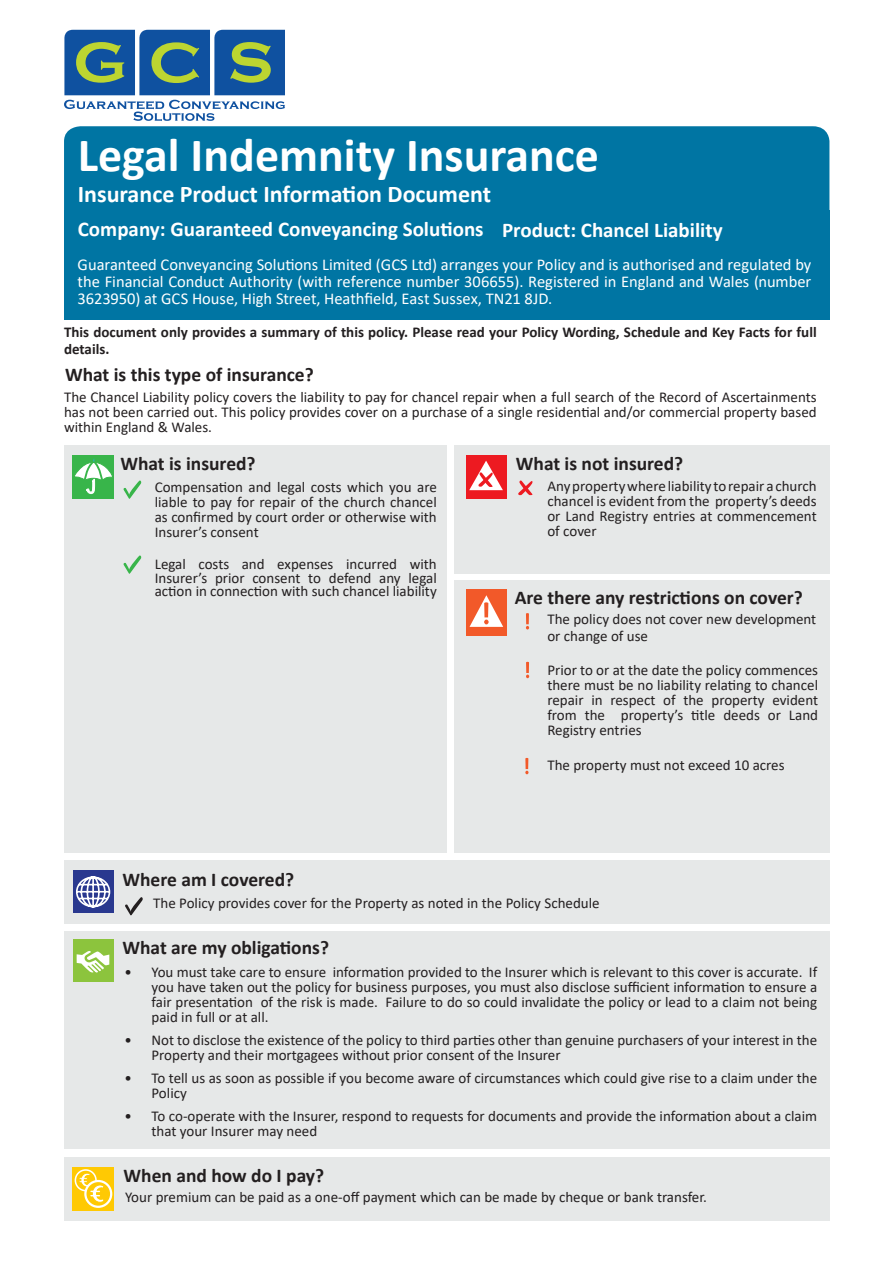
<style>
.page{position:relative;width:893px;height:1263px;background:#fff}
.page>*{position:absolute;margin:0;border:0;box-sizing:border-box;transform-origin:0 0}
.Body_Copy_-_Bullet_P{font:700 48px "Calibri";color:#fff}
.Body_Copy_-_Bullet_P-2{font:700 24px "Calibri";color:#fff}
.Body_Copy_-_Bullet_P-3{font:700 21px "Calibri";color:#fff}
.Body_Copy_-_Bullet_P-4{font:700 19.5px "Calibri";color:#231f20}
.Body_Copy_-_Bullet_P-5{font:16.5px "Calibri";color:#fff}
.Body_Copy_-_Bullet_P-6{font:15px/15px "Calibri";color:#231f20;text-align:justify}
.Body_Copy_-_Bullet_P-7{font:700 15px "Calibri";color:#231f20}
</style>
<div class="page">
<div style="left:64px;top:126px;width:765px;height:124px;background:#0075a3;border-radius:16px"></div>
<div style="left:64px;top:210px;width:765px;height:110px;background:#0075a3"></div>
<svg style="left:64px;top:30px;width:221px;height:91px"></svg>
<div style="left:64px;top:445px;width:383px;height:407px;background:#e6e8e8"></div>
<div style="left:454px;top:445px;width:375px;height:129px;background:#e6e8e8"></div>
<div style="left:454px;top:580px;width:375px;height:272px;background:#e6e8e8"></div>
<div style="left:64px;top:860px;width:765px;height:64px;background:#e6e8e8"></div>
<div style="left:64px;top:931px;width:765px;height:218px;background:#e6e8e8"></div>
<div style="left:73px;top:455px;width:41px;height:43px;background:#38b54a"></div>
<svg style="left:75px;top:458px;width:37px;height:36px"></svg>
<div style="left:466px;top:455px;width:41px;height:43px;background:#ed1a21"></div>
<svg style="left:469px;top:461px;width:34px;height:29px"></svg>
<div style="left:466px;top:589px;width:41px;height:46px;background:#f25929"></div>
<svg style="left:469px;top:595px;width:34px;height:32px"></svg>
<div style="left:73px;top:870px;width:40px;height:43px;background:#29388f"></div>
<svg style="left:76px;top:876px;width:35px;height:32px"></svg>
<div style="left:64px;top:1156px;width:765px;height:64px;background:#e6e8e8"></div>
<div style="left:73px;top:939px;width:40px;height:43px;background:#8cc43d"></div>
<svg style="left:77px;top:951px;width:33px;height:22px"></svg>
<div style="left:73px;top:1167px;width:41px;height:43px;background:#ffc903"></div>
<div style="left:75px;top:1169px;width:22px;height:22px;border:2px solid #fff;border-radius:50%"></div>
<svg style="left:85px;top:1181px;width:26px;height:26px"></svg>
<div style="left:84px;top:1180px;width:28px;height:28px;border:2px solid #fff;border-radius:50%"></div>
<svg style="left:79px;top:1172px;width:26px;height:31px"></svg>
<svg style="left:518px;top:480px;width:15px;height:16px"></svg>
<svg style="left:526px;top:613px;width:3px;height:16px"></svg>
<svg style="left:123px;top:480px;width:18px;height:19px"></svg>
<svg style="left:123px;top:555px;width:18px;height:19px"></svg>
<svg style="left:125px;top:897px;width:18px;height:19px"></svg>
<svg style="left:526px;top:662px;width:3px;height:16px"></svg>
<svg style="left:525px;top:758px;width:3px;height:16px"></svg>
<p class="Body_Copy_-_Bullet_P" style="left:78px;top:121px;width:523px">Legal Indemnity Insurance</p>
<p class="Body_Copy_-_Bullet_P-2" style="left:78px;top:177px;width:415px">Insurance Product Information Document</p>
<p class="Body_Copy_-_Bullet_P-3" style="left:78px;top:214px;width:407px">Company: Guaranteed Conveyancing Solutions</p>
<p class="Body_Copy_-_Bullet_P-3" style="left:502px;top:215px;width:222px">Product: Chancel Liability</p>
<p class="Body_Copy_-_Bullet_P-5" style="left:78px;top:253px;width:735px">Guaranteed Conveyancing Solutions Limited (GCS Ltd) arranges your Policy and is authorised and regulated by</p>
<p class="Body_Copy_-_Bullet_P-5" style="left:78px;top:270px;width:735px">the Financial Conduct Authority (with reference number 306655). Registered in England and Wales (number</p>
<p class="Body_Copy_-_Bullet_P-5" style="left:78px;top:287px;width:476px">3623950) at GCS House, High Street, Heathfield, East Sussex, TN21 8JD.</p>
<p class="Body_Copy_-_Bullet_P-7" style="left:64px;top:321px;width:754px">This document only provides a summary of this policy. Please read your Policy Wording, Schedule and Key Facts for full</p>
<p class="Body_Copy_-_Bullet_P-7" style="left:64px;top:338px;width:47px">details.</p>
<p class="Body_Copy_-_Bullet_P-4" style="left:65px;top:360px;width:250px">What is this type of insurance?</p>
<p class="Body_Copy_-_Bullet_P-6" style="left:64px;top:389px;width:754px">The Chancel Liability policy covers the liability to pay for chancel repair when a full search of the Record of Ascertainments has not been carried out. This policy provides cover on a purchase of a single residential and/or commercial property based within England &amp; Wales.</p>
<p class="Body_Copy_-_Bullet_P-4" style="left:120px;top:449px;width:137px">What is insured?</p>
<p class="Body_Copy_-_Bullet_P-4" style="left:516px;top:449px;width:169px">What is not insured?</p>
<p class="Body_Copy_-_Bullet_P-6" style="left:155px;top:479px;width:284px">Compensation and legal costs which you are liable to pay for repair of the church chancel as confirmed by court order or otherwise with Insurer’s consent</p>
<p class="Body_Copy_-_Bullet_P-6" style="left:155px;top:557px;width:284px;line-height:13.5px">Legal costs and expenses incurred with Insurer’s prior consent to defend any legal action in connection with such chancel liability</p>
<p class="Body_Copy_-_Bullet_P-4" style="left:123px;top:866px;width:173px">Where am I covered?</p>
<p class="Body_Copy_-_Bullet_P-6" style="left:547px;top:478px;width:271px">Any property where liability to repair a church chancel is evident from the property’s deeds or Land Registry entries at commencement of cover</p>
<p class="Body_Copy_-_Bullet_P-4" style="left:515px;top:584px;width:290px">Are there any restrictions on cover?</p>
<p class="Body_Copy_-_Bullet_P-6" style="left:547px;top:611px;width:270px">The policy does not cover new development</p>
<p class="Body_Copy_-_Bullet_P-6" style="left:547px;top:628px;width:102px">or change of use</p>
<p class="Body_Copy_-_Bullet_P-6" style="left:547px;top:662px;width:272px">Prior to or at the date the policy commences there must be no liability relating to chancel repair in respect of the property evident from the property’s title deeds or Land Registry entries</p>
<p class="Body_Copy_-_Bullet_P-6" style="left:547px;top:757px;width:239px">The property must not exceed 10 acres</p>
<p class="Body_Copy_-_Bullet_P-6" style="left:153px;top:895px;width:448px">The Policy provides cover for the Property as noted in the Policy Schedule</p>
<p class="Body_Copy_-_Bullet_P-4" style="left:123px;top:934px;width:208px">What are my obligations?</p>
<p class="Body_Copy_-_Bullet_P-6" style="left:152px;top:964px;width:667px;text-indent:-27px">• You must take care to ensure information provided to the Insurer which is relevant to this cover is accurate. If you have taken out the policy for business purposes, you must also disclose sufficient information to ensure a fair presentation of the risk is made. Failure to do so could invalidate the policy or lead to a claim not being paid in full or at all.</p>
<p class="Body_Copy_-_Bullet_P-6" style="left:152px;top:1032px;width:667px;text-indent:-27px">• Not to disclose the existence of the policy to third parties other than genuine purchasers of your interest in the<br>Property and their mortgagees without prior consent of the Insurer</p>
<p class="Body_Copy_-_Bullet_P-6" style="left:152px;top:1070px;width:667px;text-indent:-27px">• To tell us as soon as possible if you become aware of circumstances which could give rise to a claim under the<br>Policy</p>
<p class="Body_Copy_-_Bullet_P-6" style="left:152px;top:1108px;width:667px;text-indent:-27px">• To co-operate with the Insurer, respond to requests for documents and provide the information about a claim that your Insurer may need</p>
<p class="Body_Copy_-_Bullet_P-4" style="left:124px;top:1162px;width:202px">When and how do I pay?</p>
<p class="Body_Copy_-_Bullet_P-6" style="left:125px;top:1189px;width:583px">Your premium can be paid as a one-off payment which can be made by cheque or bank transfer.</p>
</div>
